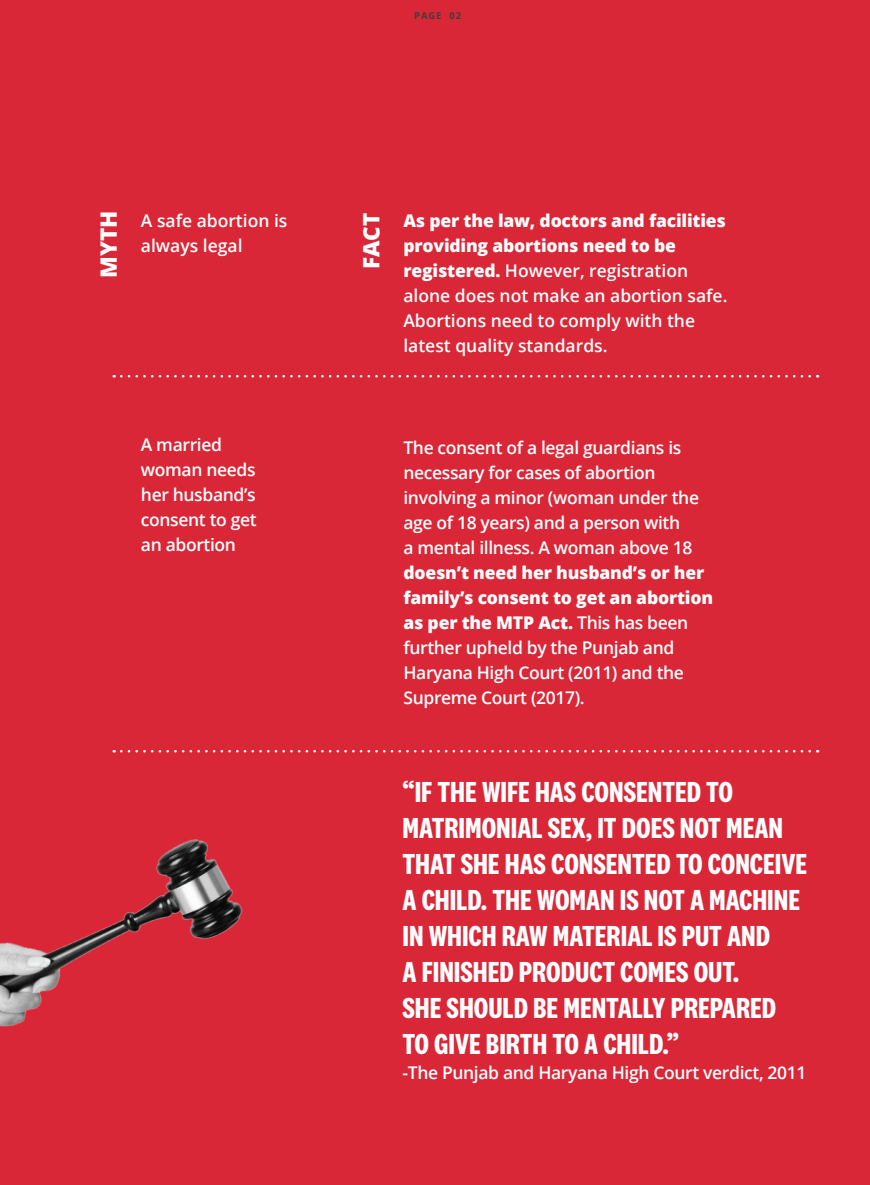
<style>
.page{position:relative;width:870px;height:1185px;background:#da2737}
.page>*{position:absolute;margin:0;border:0;box-sizing:border-box;transform-origin:0 0}
.t1{font:700 30px/36px "National 2 Condensed";color:#fff}
.t2{font:800 22.5px "Open Sans";color:#fff}
.t3{font:600 17.5px/25px "Open Sans";letter-spacing:-.02em;color:#fff}
.t4{font:600 17.5px/25px "Open Sans";color:#fff}
.t5{font:700 9.5px "Open Sans";letter-spacing:.1em;color:#3e3e3f}
.s1{font-weight:800}
</style>
<div class="page">
<svg style="left:121px;top:375px;width:697px;height:3px"></svg>
<svg style="left:121px;top:750px;width:697px;height:2px"></svg>
<img style="left:0;top:839px;width:243px;height:188px">
<p class="t5" style="left:414px;top:9px;width:49px">PAGE 02</p>
<p class="t2" style="left:92px;top:278px;width:69px;rotate:-90deg">MYTH</p>
<p class="t2" style="left:354px;top:269px;width:58px;rotate:-90deg">FACT</p>
<p class="t4" style="left:141px;top:208px;width:148px">A safe abortion is always legal</p>
<p class="t4" style="left:403px;top:208px;width:326px"><span class="s1">As per the law, doctors and facilities providing abortions need to be registered.</span> However, registration alone does not make an abortion safe.<br>Abortions need to comply with the latest quality standards.</p>
<p class="t3" style="left:141px;top:432px;width:117px">A married woman needs her husband’s consent to get an abortion</p>
<p class="t3" style="left:403px;top:435px;width:297px">The consent of a legal guardians is necessary for cases of abortion involving a minor (woman under the age of 18 years) and a person with<br>a mental illness. A woman above 18</p>
<p class="t3" style="left:403px;top:560px;width:311px"><span class="s1">doesn’t need her husband’s or her family’s consent to get an abortion as per the MTP Act.</span> This has been further upheld by the Punjab and<br>Haryana High Court (2011) and the<br>Supreme Court (2017).</p>
<p class="t1" style="left:402px;top:774px;width:406px">“IF THE WIFE HAS CONSENTED TO<br>MATRIMONIAL SEX, IT DOES NOT MEAN<br>THAT SHE HAS CONSENTED TO CONCEIVE<br>A CHILD. THE WOMAN IS NOT A MACHINE<br>IN WHICH RAW MATERIAL IS PUT AND<br>A FINISHED PRODUCT COMES OUT.<br>SHE SHOULD BE MENTALLY PREPARED<br>TO GIVE BIRTH TO A CHILD.”</p>
<p class="t3" style="left:402px;top:1060px;width:405px">-The Punjab and Haryana High Court verdict, 2011</p>
</div>
